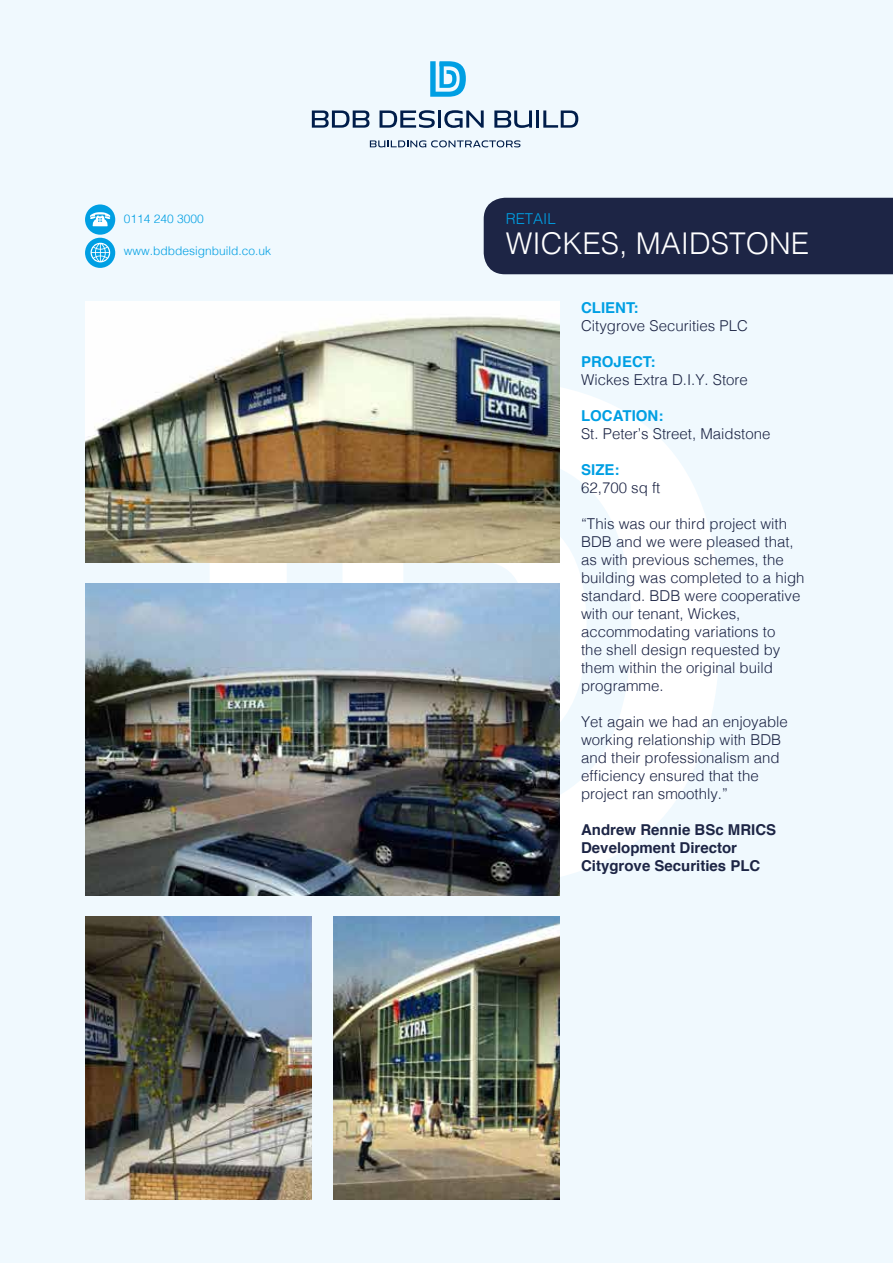
<style>
.page{position:relative;width:893px;height:1263px;background:#f0f9fe}
.page>*{position:absolute;margin:0;border:0;box-sizing:border-box;transform-origin:0 0}
.t1{font:300 30px "Helvetica";color:#fff}
.t2{font:300 15px/18px "Helvetica";color:#1d2545}
.t3{font:700 15px/18px "Helvetica";color:#1d2545}
.t4{font:700 15px "Helvetica";color:#009fe3}
.t5{font:300 15px "Helvetica";color:#009fe3}
.t6{font:300 12px "Helvetica";color:#009fe3}
</style>
<div class="page">
<svg style="left:210px;top:387px;width:510px;height:490px;fill:#fff"></svg>
<svg style="left:342px;top:394px;width:245px;height:366px;fill:#fff"></svg>
<svg style="left:312px;top:110px;width:57px;height:18px"></svg>
<svg style="left:380px;top:110px;width:55px;height:18px"></svg>
<hr style="left:438px;top:110px;width:3px;height:18px;background:#001d4a">
<svg style="left:444px;top:110px;width:40px;height:18px"></svg>
<svg style="left:494px;top:110px;width:38px;height:18px"></svg>
<hr style="left:536px;top:110px;width:3px;height:18px;background:#001d4a">
<svg style="left:543px;top:110px;width:35px;height:18px"></svg>
<svg style="left:370px;top:140px;width:150px;height:7px"></svg>
<svg style="left:430px;top:61px;width:36px;height:36px"></svg>
<div style="left:85px;top:204px;width:30px;height:31px;background:#009fe3;border-radius:50%"></div>
<svg style="left:90px;top:212px;width:20px;height:14px"></svg>
<div style="left:85px;top:238px;width:30px;height:30px;background:#009fe3;border-radius:50%"></div>
<svg style="left:91px;top:243px;width:19px;height:19px"></svg>
<img style="left:85px;top:302px;width:475px;height:260px">
<img style="left:85px;top:916px;width:227px;height:283px">
<img style="left:333px;top:916px;width:227px;height:283px">
<img style="left:85px;top:584px;width:475px;height:311px">
<div style="left:484px;top:198px;width:409px;height:76px;background:#1d2545"></div>
<p class="t6" style="left:124px;top:209px;width:82px">0114 240 3000</p>
<p class="t6" style="left:124px;top:240px;width:149px">www.bdbdesignbuild.co.uk</p>
<p class="t5" style="left:506px;top:206px;width:52px">RETAIL</p>
<h1 class="t1" style="left:506px;top:218px;width:305px">WICKES, MAIDSTONE</h1>
<p class="t4" style="left:581px;top:298px;width:59px">CLIENT:</p>
<p class="t2" style="left:581px;top:316px;width:168px">Citygrove Securities PLC</p>
<p class="t4" style="left:581px;top:352px;width:76px">PROJECT:</p>
<p class="t2" style="left:581px;top:370px;width:168px">Wickes Extra D.I.Y. Store</p>
<p class="t4" style="left:581px;top:406px;width:84px">LOCATION:</p>
<p class="t2" style="left:581px;top:424px;width:191px">St. Peter’s Street, Maidstone</p>
<p class="t4" style="left:581px;top:460px;width:40px">SIZE:</p>
<p class="t2" style="left:581px;top:478px;width:81px">62,700 sq ft</p>
<p class="t2" style="left:581px;top:514px;width:225px">“This was our third project with<br>BDB and we were pleased that, as with previous schemes, the building was completed to a high standard. BDB were cooperative with our tenant, Wickes, accommodating variations to<br>the shell design requested by them within the original build programme.</p>
<p class="t2" style="left:581px;top:712px;width:208px">Yet again we had an enjoyable working relationship with BDB and their professionalism and efficiency ensured that the project ran smoothly.”</p>
<p class="t3" style="left:581px;top:822px;width:197px">Andrew Rennie BSc MRICS<br>Development Director<br>Citygrove Securities PLC</p>
</div>
